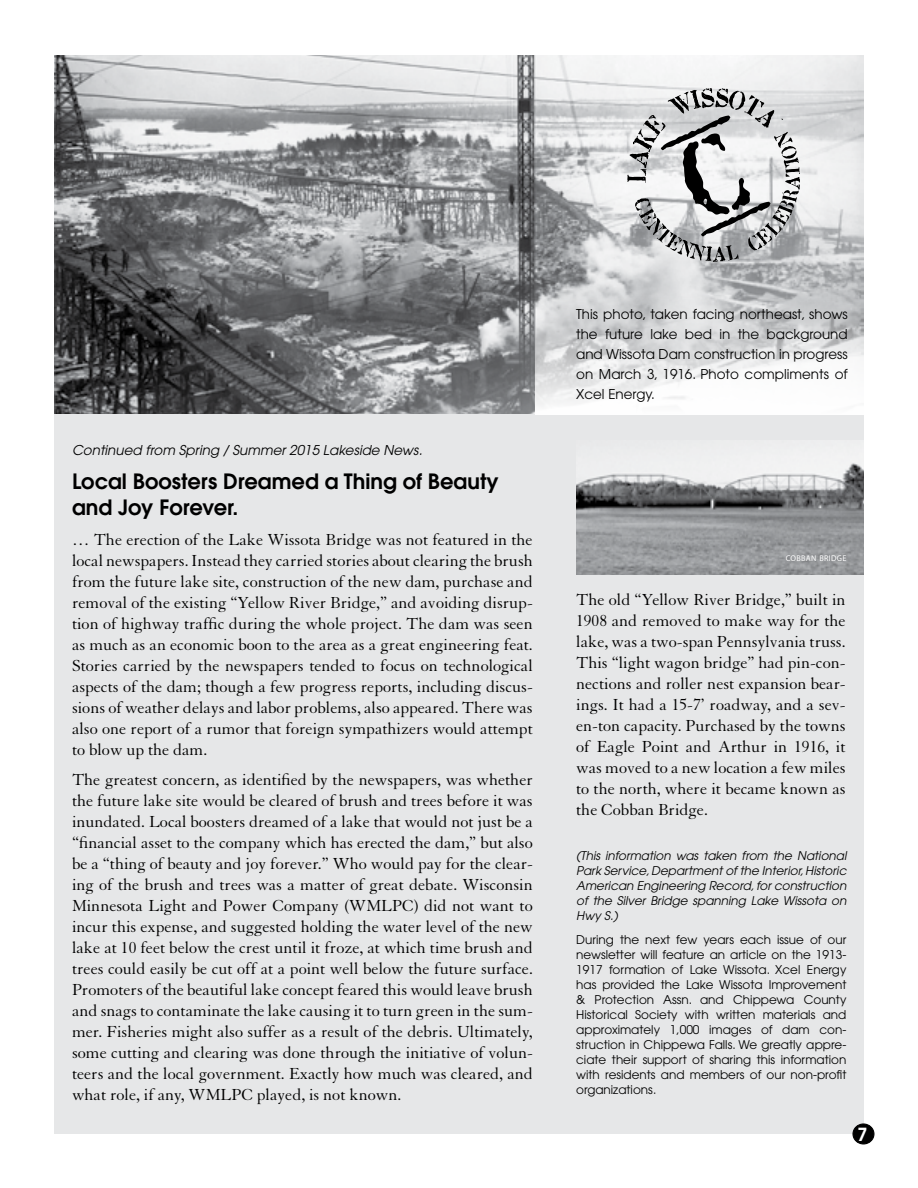
<style>
.page{position:relative;width:918px;height:1188px;background:#fff}
.page>*{position:absolute;margin:0;border:0;box-sizing:border-box;transform-origin:0 0}
.t1{font:600 21px/25.2px "Avant Garde";color:#000}
.t2{font:600 18px "Avant Garde";color:#fff}
.t3{font:17.4px/21px "Granjon";color:#000;text-align:justify}
.t4{font:13.5px/19.8px "Avant Garde";color:#000;text-align:justify}
.t5{font:italic 13.5px "Avant Garde";color:#000}
.t6{font:12px/15px "Avant Garde";color:#000;text-align:justify}
.t7{font:italic 12px/15px "Avant Garde";color:#000;text-align:justify}
.t8{font:8.4px "Myriad Pro";letter-spacing:.035em;color:#fff}
</style>
<div class="page">
<div style="left:54px;top:380px;width:810px;height:754px;background:#e6e7e8"></div>
<div style="left:853px;top:1124px;width:21px;height:20px;background:#000;border-radius:50%"></div>
<div style="left:852px;top:1123px;width:23px;height:21px;border:1px solid #000;border-radius:50%"></div>
<img style="left:54px;top:56px;width:810px;height:357px">
<svg style="left:627px;top:88px;width:173px;height:174px"></svg>
<img style="left:576px;top:446px;width:288px;height:129px">
<svg style="left:536px;top:293px;width:328px;height:122px"></svg>
<p class="t5" style="left:72px;top:442px;width:352px">Continued from Spring / Summer 2015 Lakeside News.</p>
<p class="t1" style="left:72px;top:469px;width:428px">Local Boosters Dreamed a Thing of Beauty and Joy Forever.</p>
<p class="t3" style="left:72px;top:529px;width:462px">… The erection of the Lake Wissota Bridge was not featured in the local newspapers. Instead they carried stories about clearing the brush from the future lake site, construction of the new dam, purchase and removal of the existing “Yellow River Bridge,” and avoiding disrup&shy;tion of highway traffic during the whole project. The dam was seen as much as an economic boon to the area as a great engineering feat.<br>Stories carried by the newspapers tended to focus on technological aspects of the dam; though a few progress reports, including discus&shy;sions of weather delays and labor problems, also appeared. There was also one report of a rumor that foreign sympathizers would attempt to blow up the dam.</p>
<p class="t3" style="left:72px;top:769px;width:462px">The greatest concern, as identified by the newspapers, was whether the future lake site would be cleared of brush and trees before it was inundated. Local boosters dreamed of a lake that would not just be a “financial asset to the company which has erected the dam,” but also be a “thing of beauty and joy forever.” Who would pay for the clear&shy;ing of the brush and trees was a matter of great debate. Wisconsin Minnesota Light and Power Company (WMLPC) did not want to incur this expense, and suggested holding the water level of the new lake at 10 feet below the crest until it froze, at which time brush and trees could easily be cut off at a point well below the future surface.<br>Promoters of the beautiful lake concept feared this would leave brush and snags to contaminate the lake causing it to turn green in the sum&shy;mer. Fisheries might also suffer as a result of the debris. Ultimately, some cutting and clearing was done through the initiative of volun&shy;teers and the local government. Exactly how much was cleared, and what role, if any, WMLPC played, is not known.</p>
<p class="t4" style="left:576px;top:305px;width:273px">This photo, taken facing northeast, shows the future lake bed in the background and Wissota Dam construction in progress on March 3, 1916. Photo compliments of Xcel Energy.</p>
<p class="t8" style="left:786px;top:553px;width:62px">COBBAN BRIDGE</p>
<p class="t3" style="left:576px;top:590px;width:271px">The old “Yellow River Bridge,” built in 1908 and removed to make way for the lake, was a two-span Pennsylvania truss.<br>This “light wagon bridge” had pin-con&shy;nections and roller nest expansion bear&shy;ings. It had a 15-7’ roadway, and a sev&shy;en-ton capacity. Purchased by the towns of Eagle Point and Arthur in 1916, it was moved to a new location a few miles to the north, where it became known as the Cobban Bridge.</p>
<p class="t7" style="left:576px;top:848px;width:272px">(This information was taken from the National Park Service, Department of the Interior, Historic American Engineering Record, for construction of the Silver Bridge spanning Lake Wissota on Hwy S.)</p>
<p class="t6" style="left:576px;top:932px;width:272px">During the next few years each issue of our newsletter will feature an article on the 1913- 1917 formation of Lake Wissota. Xcel Energy has provided the Lake Wissota Improvement &amp; Protection Assn. and Chippewa County Historical Society with written materials and approximately 1,000 images of dam con&shy;struction in Chippewa Falls. We greatly appre&shy;ciate their support of sharing this information with residents and members of our non-profit organizations.</p>
<p class="t2" style="left:858px;top:1123px;width:12px">7</p>
</div>
